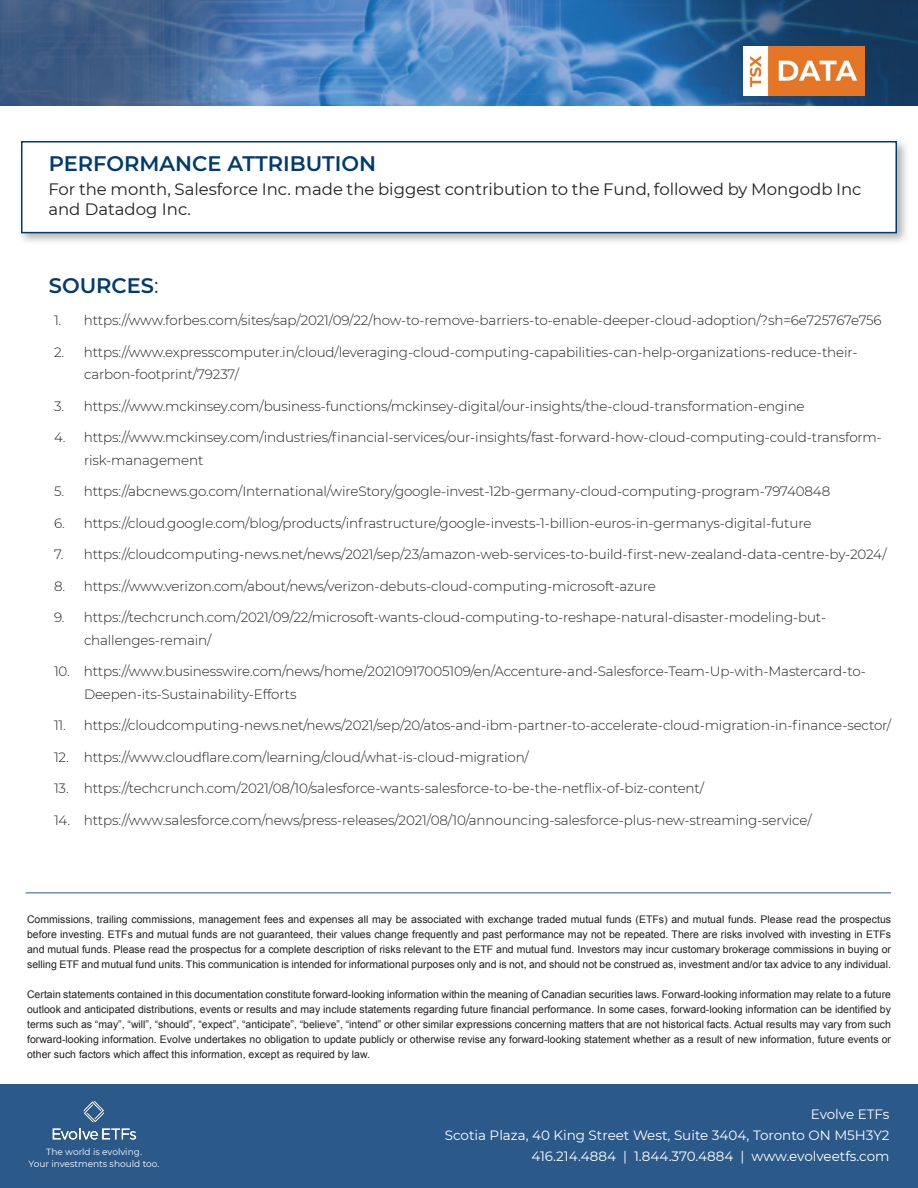
<style>
.page{position:relative;width:918px;height:1188px;background:#fff}
.page>*{position:absolute;margin:0;border:0;box-sizing:border-box;transform-origin:0 0}
.t1{font:600 21px "Montserrat";color:#003b70}
.t2{font:16.5px/19.5px "Montserrat";color:#231f20}
.bullet{font:300 13.5px/22.5px "Montserrat";letter-spacing:-.01em;color:#231f20}
.t3{font:13.5px "Montserrat";color:#fff}
.t4{font:10.5px/15px "Arial";color:#231f20;text-align:justify}
.t5{font:9px "Montserrat";color:#fff}
.s1{font-weight:400}
</style>
<div class="page">
<img style="left:0;top:0;width:918px;height:106px">
<div style="left:0;top:1084px;width:918px;height:104px;background:#2b598a"></div>
<img style="left:52px;top:1102px;width:84px;height:38px">
<img style="left:743px;top:47px;width:122px;height:48px">
<hr style="left:26px;top:892px;width:865px;height:1px;background:#2b598a">
<div style="left:17px;top:137px;width:893px;height:109px;background:#231f20;opacity:.33"></div>
<div style="left:21px;top:141px;width:876px;height:92px;background:#fff;border:2px solid #003b70"></div>
<p class="t1" style="left:49px;top:149px;width:329px">PERFORMANCE ATTRIBUTION</p>
<p class="t2" style="left:48px;top:179px;width:815px">For the month, Salesforce Inc. made the biggest contribution to the Fund, followed by Mongodb Inc and Datadog Inc.</p>
<p class="t1" style="left:49px;top:271px;width:111px">SOURCES<span class="s1">:</span></p>
<p class="bullet" style="left:54px;top:309px;width:829px">1. https://www.forbes.com/sites/sap/2021/09/22/how-to-remove-barriers-to-enable-deeper-cloud-adoption/?sh=6e725767e756</p>
<p class="bullet" style="left:84px;top:340px;width:775px;text-indent:-30px">2. https://www.expresscomputer.in/cloud/leveraging-cloud-computing-capabilities-can-help-organizations-reduce-their&shy;carbon-footprint/79237/</p>
<p class="bullet" style="left:54px;top:394px;width:752px">3. https://www.mckinsey.com/business-functions/mckinsey-digital/our-insights/the-cloud-transformation-engine</p>
<p class="bullet" style="left:84px;top:426px;width:800px;text-indent:-30px">4. https://www.mckinsey.com/industries/financial-services/our-insights/fast-forward-how-cloud-computing-could-transform&shy;risk-management</p>
<p class="bullet" style="left:54px;top:480px;width:778px">5. https://abcnews.go.com/International/wireStory/google-invest-12b-germany-cloud-computing-program-79740848</p>
<p class="bullet" style="left:54px;top:511px;width:759px">6. https://cloud.google.com/blog/products/infrastructure/google-invests-1-billion-euros-in-germanys-digital-future</p>
<p class="bullet" style="left:54px;top:543px;width:834px">7. https://cloudcomputing-news.net/news/2021/sep/23/amazon-web-services-to-build-first-new-zealand-data-centre-by-2024/</p>
<p class="bullet" style="left:54px;top:574px;width:603px">8. https://www.verizon.com/about/news/verizon-debuts-cloud-computing-microsoft-azure</p>
<p class="bullet" style="left:84px;top:606px;width:744px;text-indent:-30px">9. https://techcrunch.com/2021/09/22/microsoft-wants-cloud-computing-to-reshape-natural-disaster-modeling-but&shy;challenges-remain/</p>
<p class="bullet" style="left:84px;top:660px;width:783px;text-indent:-30px">10. https://www.businesswire.com/news/home/20210917005109/en/Accenture-and-Salesforce-Team-Up-with-Mastercard-to-<br>Deepen-its-Sustainability-Efforts</p>
<p class="bullet" style="left:54px;top:714px;width:839px">11. https://cloudcomputing-news.net/news/2021/sep/20/atos-and-ibm-partner-to-accelerate-cloud-migration-in-finance-sector/</p>
<p class="bullet" style="left:54px;top:745px;width:476px">12. https://www.cloudflare.com/learning/cloud/what-is-cloud-migration/</p>
<p class="bullet" style="left:54px;top:777px;width:652px">13. https://techcrunch.com/2021/08/10/salesforce-wants-salesforce-to-be-the-netflix-of-biz-content/</p>
<p class="bullet" style="left:54px;top:808px;width:759px">14. https://www.salesforce.com/news/press-releases/2021/08/10/announcing-salesforce-plus-new-streaming-service/</p>
<p class="t4" style="left:27px;top:912px;width:866px">Commissions, trailing commissions, management fees and expenses all may be associated with exchange traded mutual funds (ETFs) and mutual funds. Please read the prospectus before investing. ETFs and mutual funds are not guaranteed, their values change frequently and past performance may not be repeated. There are risks involved with investing in ETFs and mutual funds. Please read the prospectus for a complete description of risks relevant to the ETF and mutual fund. Investors may incur customary brokerage commissions in buying or selling ETF and mutual fund units. This communication is intended for informational purposes only and is not, and should not be construed as, investment and/or tax advice to any individual.</p>
<p class="t4" style="left:27px;top:987px;width:865px">Certain statements contained in this documentation constitute forward-looking information within the meaning of Canadian securities laws. Forward-looking information may relate to a future outlook and anticipated distributions, events or results and may include statements regarding future financial performance. In some cases, forward-looking information can be identified by terms such as “may”, “will”, “should”, “expect”, “anticipate”, “believe”, “intend” or other similar expressions concerning matters that are not historical facts. Actual results may vary from such forward-looking information. Evolve undertakes no obligation to update publicly or otherwise revise any forward-looking statement whether as a result of new information, future events or other such factors which affect this information, except as required by law.</p>
<p class="t3" style="left:811px;top:1105px;width:80px">Evolve ETFs</p>
<p class="t3" style="left:445px;top:1126px;width:446px">Scotia Plaza, 40 King Street West, Suite 3404, Toronto ON M5H3Y2</p>
<p class="t5" style="left:46px;top:1145px;width:97px">The world is evolving.</p>
<p class="t3" style="left:531px;top:1147px;width:360px">416.214.4884 | 1.844.370.4884 | www.evolveetfs.com</p>
<p class="t5" style="left:29px;top:1157px;width:132px">Your investments should too.</p>
</div>
